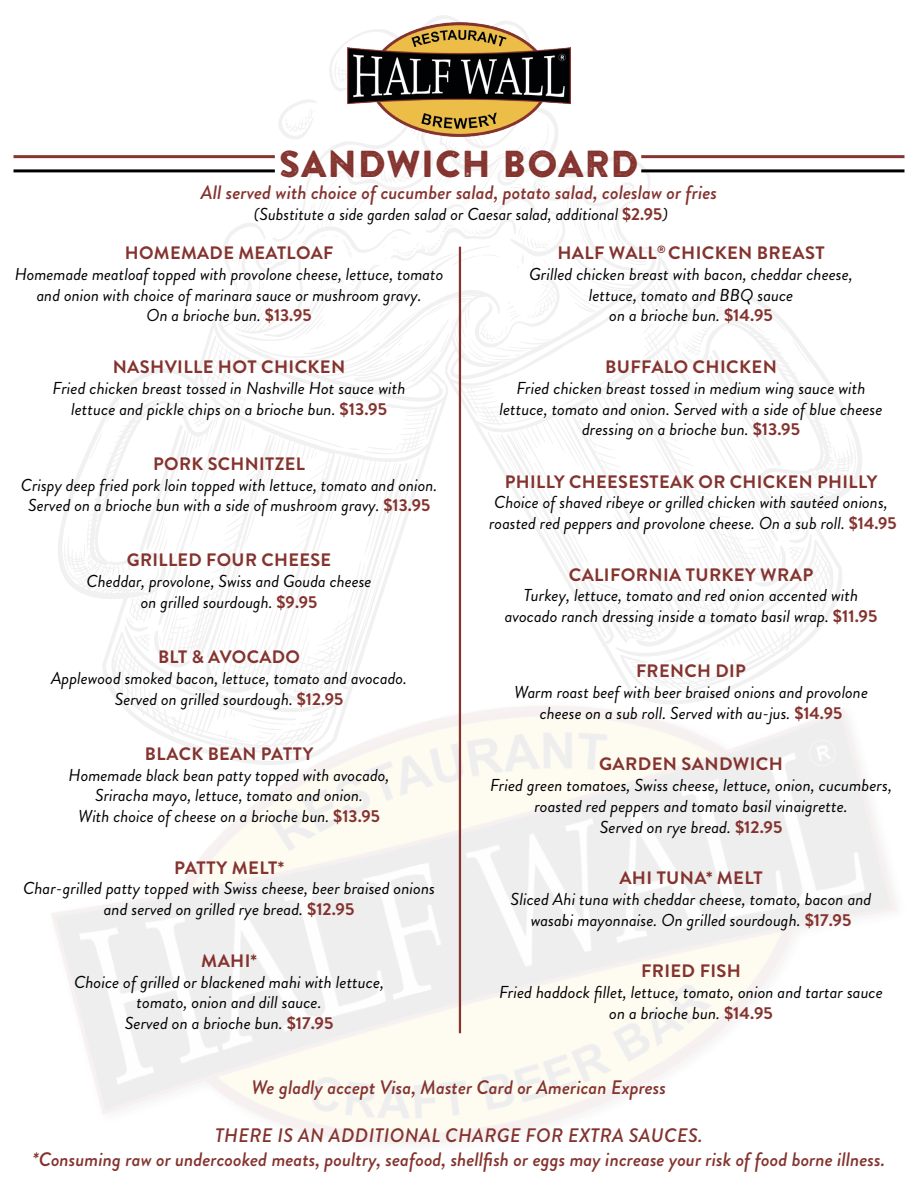
<style>
.page{position:relative;width:918px;height:1188px;background:#fff}
.page>*{position:absolute;margin:0;border:0;box-sizing:border-box;transform-origin:0 0}
.t1{font:37.5px "Brandon Printed One";color:#84332e}
.t2{font:italic 500 19.5px/23.4px "Brandon Grotesque";color:#84332e;text-align:center}
.t3{font:700 18px "Brandon Grotesque";letter-spacing:.02em;color:#84332e}
.t4{font:italic 17.25px/20.7px "Brandon Grotesque";color:#000;text-align:center}
.s1{font-weight:700;font-style:normal;color:#84332e}
</style>
<div class="page">
<svg style="left:58px;top:391px;width:804px;height:213px"></svg>
<svg style="left:111px;top:15px;width:724px;height:604px"></svg>
<img style="left:347px;top:22px;width:224px;height:115px">
<hr style="left:14px;top:155px;width:261px;height:3px;background:#86342f">
<hr style="left:641px;top:155px;width:263px;height:3px;background:#86342f">
<hr style="left:14px;top:169px;width:261px;height:3px;background:#000">
<hr style="left:641px;top:169px;width:263px;height:3px;background:#000">
<hr style="left:459px;top:247px;width:2px;height:786px;background:#86342f">
<h1 class="t1" style="left:279px;top:137px;width:362px">SANDWICH BOARD</h1>
<p class="t2" style="left:201px;top:181px;width:518px">All served with choice of cucumber salad, potato salad, coleslaw or fries</p>
<p class="t4" style="left:254px;top:204px;width:416px">(Substitute a side garden salad or Caesar salad, additional <span class="s1">$2.95</span>)</p>
<p class="t3" style="left:125px;top:241px;width:210px">HOMEMADE MEATLOAF</p>
<p class="t4" style="left:15px;top:264px;width:430px">Homemade meatloaf topped with provolone cheese, lettuce, tomato and onion with choice of marinara sauce or mushroom gravy.<br>On a brioche bun. <span class="s1">$13.95</span></p>
<p class="t3" style="left:113px;top:354px;width:234px">NASHVILLE HOT CHICKEN</p>
<p class="t4" style="left:53px;top:378px;width:354px">Fried chicken breast tossed in Nashville Hot sauce with lettuce and pickle chips on a brioche bun. <span class="s1">$13.95</span></p>
<p class="t3" style="left:153px;top:451px;width:153px">PORK SCHNITZEL</p>
<p class="t4" style="left:21px;top:475px;width:418px">Crispy deep fried pork loin topped with lettuce, tomato and onion.<br>Served on a brioche bun with a side of mushroom gravy. <span class="s1">$13.95</span></p>
<p class="t3" style="left:127px;top:548px;width:206px">GRILLED FOUR CHEESE</p>
<p class="t4" style="left:87px;top:571px;width:286px">Cheddar, provolone, Swiss and Gouda cheese on grilled sourdough. <span class="s1">$9.95</span></p>
<p class="t3" style="left:158px;top:644px;width:144px">BLT &amp; AVOCADO</p>
<p class="t4" style="left:51px;top:668px;width:357px">Applewood smoked bacon, lettuce, tomato and avocado.<br>Served on grilled sourdough. <span class="s1">$12.95</span></p>
<p class="t3" style="left:145px;top:741px;width:170px">BLACK BEAN PATTY</p>
<p class="t4" style="left:69px;top:765px;width:322px">Homemade black bean patty topped with avocado,<br>Sriracha mayo, lettuce, tomato and onion.<br>With choice of cheese on a brioche bun. <span class="s1">$13.95</span></p>
<p class="t3" style="left:174px;top:855px;width:111px">PATTY MELT*</p>
<p class="t4" style="left:23px;top:878px;width:414px">Char-grilled patty topped with Swiss cheese, beer braised onions and served on grilled rye bread. <span class="s1">$12.95</span></p>
<p class="t3" style="left:201px;top:948px;width:57px">MAHI*</p>
<p class="t4" style="left:74px;top:972px;width:312px">Choice of grilled or blackened mahi with lettuce, tomato, onion and dill sauce.<br>Served on a brioche bun. <span class="s1">$17.95</span></p>
<p class="t3" style="left:557px;top:241px;width:269px">HALF WALL<sup>®</sup> CHICKEN BREAST</p>
<p class="t4" style="left:529px;top:264px;width:325px">Grilled chicken breast with bacon, cheddar cheese, lettuce, tomato and BBQ sauce<br>on a brioche bun. <span class="s1">$14.95</span></p>
<p class="t3" style="left:605px;top:354px;width:173px">BUFFALO CHICKEN</p>
<p class="t4" style="left:499px;top:378px;width:385px">Fried chicken breast tossed in medium wing sauce with lettuce, tomato and onion. Served with a side of blue cheese dressing on a brioche bun. <span class="s1">$13.95</span></p>
<p class="t3" style="left:505px;top:469px;width:374px">PHILLY CHEESESTEAK OR CHICKEN PHILLY</p>
<p class="t4" style="left:489px;top:492px;width:409px;text-align:left">Choice of shaved ribeye or grilled chicken with sautéed onions, roasted red peppers and provolone cheese. On a sub roll. <span class="s1">$14.95</span></p>
<p class="t3" style="left:569px;top:562px;width:246px">CALIFORNIA TURKEY WRAP</p>
<p class="t4" style="left:505px;top:585px;width:374px">Turkey, lettuce, tomato and red onion accented with avocado ranch dressing inside a tomato basil wrap. <span class="s1">$11.95</span></p>
<p class="t3" style="left:636px;top:659px;width:111px">FRENCH DIP</p>
<p class="t4" style="left:514px;top:682px;width:355px">Warm roast beef with beer braised onions and provolone cheese on a sub roll. Served with au-jus. <span class="s1">$14.95</span></p>
<p class="t3" style="left:599px;top:752px;width:185px">GARDEN SANDWICH</p>
<p class="t4" style="left:490px;top:775px;width:403px">Fried green tomatoes, Swiss cheese, lettuce, onion, cucumbers, roasted red peppers and tomato basil vinaigrette.<br>Served on rye bread. <span class="s1">$12.95</span></p>
<p class="t3" style="left:619px;top:866px;width:145px">AHI TUNA* MELT</p>
<p class="t4" style="left:511px;top:889px;width:362px">Sliced Ahi tuna with cheddar cheese, tomato, bacon and wasabi mayonnaise. On grilled sourdough. <span class="s1">$17.95</span></p>
<p class="t3" style="left:641px;top:959px;width:102px">FRIED FISH</p>
<p class="t4" style="left:499px;top:982px;width:385px">Fried haddock fillet, lettuce, tomato, onion and tartar sauce on a brioche bun. <span class="s1">$14.95</span></p>
<p class="t2" style="left:252px;top:1076px;width:416px">We gladly accept Visa, Master Card or American Express</p>
<p class="t2" style="left:32px;top:1124px;width:854px">THERE IS AN ADDITIONAL CHARGE FOR EXTRA SAUCES.<br>*Consuming raw or undercooked meats, poultry, seafood, shellfish or eggs may increase your risk of food borne illness.</p>
</div>
